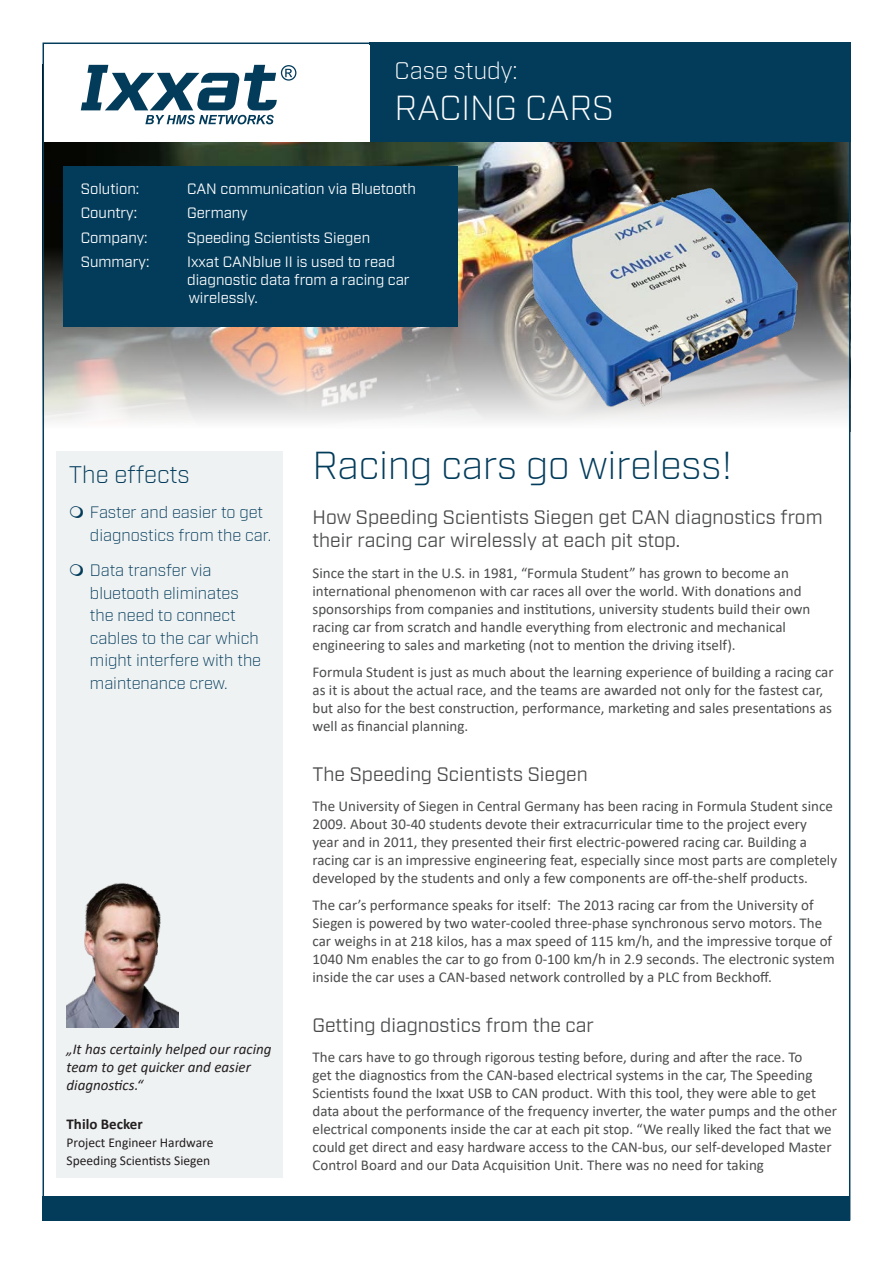
<style>
.page{position:relative;width:893px;height:1263px;background:#fff}
.page>*{position:absolute;margin:0;border:0;box-sizing:border-box;transform-origin:0 0}
.t1{font:300 39px "Industry";color:#033c5b}
.White-Headline{font:300 34.8px "Industry";color:#fff}
.Gray-Box-Title{font:300 24px "Industry";letter-spacing:-.005em;color:#033c5b}
.White-SubHeadline{font:300 24px "Industry";color:#fff}
.t2{font:19.5px/23.4px "Industry";color:#4b4c4d}
.Gray-Box-Bullets{font:300 16.5px/22.5px "Industry";color:#033c5b}
.Text{font:15px/18px "Calibri";color:#4b4c4d}
.White-Box-Text{font:15px/18px "Industry";color:#fff}
.Statement{font:italic 15px/18px "Calibri";color:#231f20}
.Statement-Name_Comp{font:700 15px "Calibri";color:#231f20}
.Statement-Position{font:13.5px "Calibri";color:#231f20}
</style>
<div class="page">
<img style="left:46px;top:142px;width:801px;height:101px">
<img style="left:46px;top:243px;width:801px;height:179px">
<div style="left:56px;top:451px;width:227px;height:726px;background:#eff2f3"></div>
<div style="left:369px;top:43px;width:481px;height:99px;background:#033c5b"></div>
<div style="left:64px;top:166px;width:394px;height:161px;background:#033c5b"></div>
<svg style="left:81px;top:65px;width:215px;height:59px"></svg>
<img style="left:67px;top:883px;width:111px;height:145px">
<img style="left:523px;top:183px;width:282px;height:232px">
<div style="left:43px;top:1196px;width:807px;height:24px;background:#033c5b"></div>
<p class="White-SubHeadline" style="left:395px;top:56px;width:125px">Case study:</p>
<p class="White-Headline" style="left:395px;top:87px;width:221px">RACING CARS</p>
<p class="White-Box-Text" style="left:81px;top:180px;width:60px">Solution:</p>
<p class="White-Box-Text" style="left:187px;top:180px;width:230px">CAN communication via Bluetooth</p>
<p class="White-Box-Text" style="left:81px;top:204px;width:58px">Country:</p>
<p class="White-Box-Text" style="left:187px;top:204px;width:62px">Germany</p>
<p class="White-Box-Text" style="left:81px;top:229px;width:68px">Company:</p>
<p class="White-Box-Text" style="left:187px;top:229px;width:184px">Speeding Scientists Siegen</p>
<p class="White-Box-Text" style="left:81px;top:253px;width:70px">Summary:</p>
<p class="White-Box-Text" style="left:187px;top:253px;width:224px">Ixxat CANblue II is used to read diagnostic data from a racing car wirelessly.</p>
<p class="Gray-Box-Title" style="left:69px;top:460px;width:123px">The effects</p>
<p class="Gray-Box-Bullets" style="left:90px;top:501px;width:183px">Faster and easier to get diagnostics from the car.</p>
<p class="Gray-Box-Bullets" style="left:90px;top:559px;width:173px">Data transfer via bluetooth eliminates the need to connect cables to the car which might interfere with the maintenance crew.</p>
<p class="Statement" style="left:67px;top:1039px;width:206px">„It has certainly helped our racing team to get quicker and easier diagnostics.“</p>
<p class="Statement-Name_Comp" style="left:67px;top:1113px;width:78px">Thilo Becker</p>
<p class="Statement-Position" style="left:67px;top:1133px;width:148px">Project Engineer Hardware</p>
<p class="Statement-Position" style="left:67px;top:1151px;width:145px">Speeding Scientists Siegen</p>
<h1 class="t1" style="left:313px;top:442px;width:422px">Racing cars go wireless!</h1>
<h2 class="t2" style="left:313px;top:506px;width:512px">How Speeding Scientists Siegen get CAN diagnostics from their racing car wirelessly at each pit stop.</h2>
<p class="Text" style="left:313px;top:564px;width:499px">Since the start in the U.S. in 1981, “Formula Student” has grown to become an international phenomenon with car races all over the world. With donations and sponsorships from companies and institutions, university students build their own racing car from scratch and handle everything from electronic and mechanical engineering to sales and marketing (not to mention the driving itself).</p>
<p class="Text" style="left:313px;top:662px;width:523px">Formula Student is just as much about the learning experience of building a racing car as it is about the actual race, and the teams are awarded not only for the fastest car, but also for the best construction, performance, marketing and sales presentations as well as financial planning.</p>
<h2 class="t2" style="left:313px;top:762px;width:277px">The Speeding Scientists Siegen</h2>
<p class="Text" style="left:313px;top:797px;width:526px">The University of Siegen in Central Germany has been racing in Formula Student since 2009. About 30-40 students devote their extracurricular time to the project every year and in 2011, they presented their first electric-powered racing car. Building a racing car is an impressive engineering feat, especially since most parts are completely developed by the students and only a few components are off-the-shelf products.</p>
<p class="Text" style="left:313px;top:895px;width:524px">The car’s performance speaks for itself: The 2013 racing car from the University of Siegen is powered by two water-cooled three-phase synchronous servo motors. The car weighs in at 218 kilos, has a max speed of 115 km/h, and the impressive torque of 1040 Nm enables the car to go from 0-100 km/h in 2.9 seconds. The electronic system inside the car uses a CAN-based network controlled by a PLC from Beckhoff.</p>
<h2 class="t2" style="left:313px;top:1014px;width:283px">Getting diagnostics from the car</h2>
<p class="Text" style="left:313px;top:1048px;width:526px">The cars have to go through rigorous testing before, during and after the race. To<br>get the diagnostics from the CAN-based electrical systems in the car, The Speeding Scientists found the Ixxat USB to CAN product. With this tool, they were able to get data about the performance of the frequency inverter, the water pumps and the other electrical components inside the car at each pit stop. “We really liked the fact that we could get direct and easy hardware access to the CAN-bus, our self-developed Master Control Board and our Data Acquisition Unit. There was no need for taking</p>
</div>
